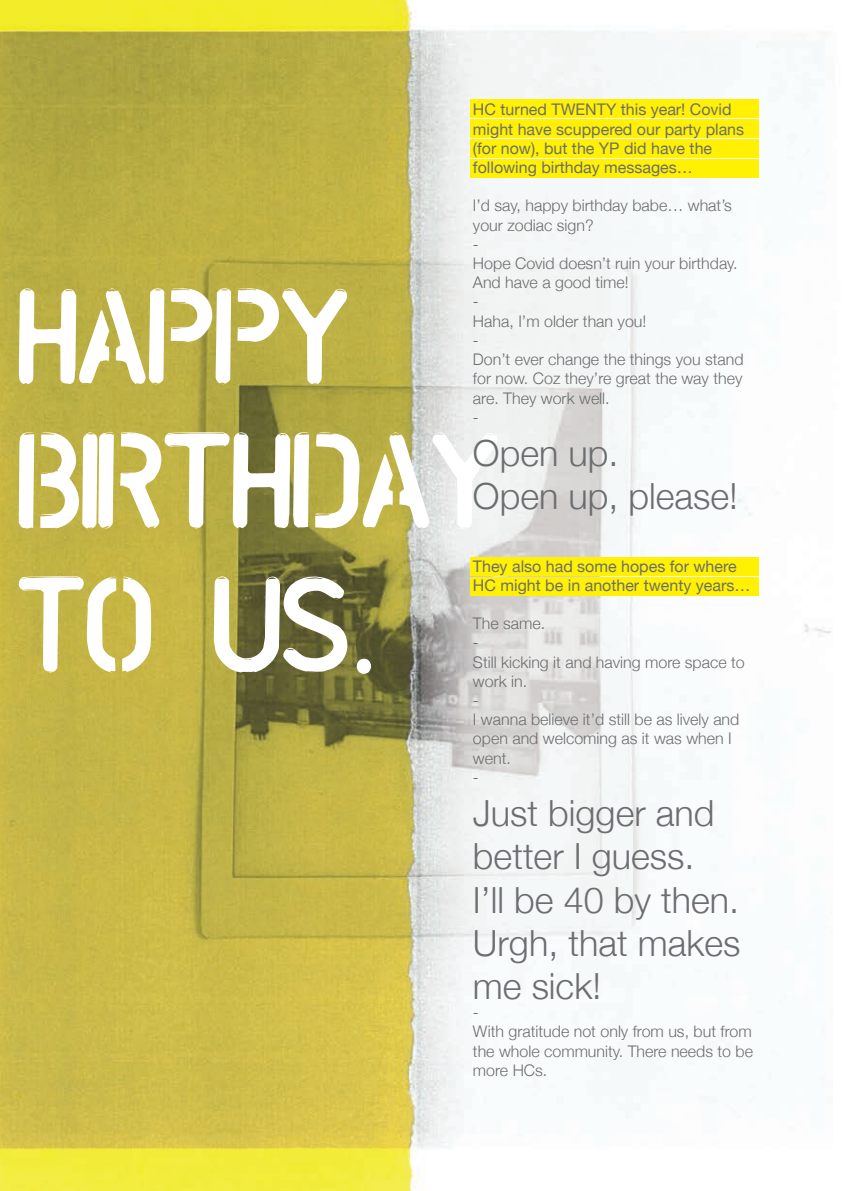
<style>
.page{position:relative;width:842px;height:1191px;background:#fff}
.page>*{position:absolute;margin:0;border:0;box-sizing:border-box;transform-origin:0 0}
.t1{font:120px/144px "UNCONFORMROUND";color:#fff}
.t2{font:300 36px/43.2px "Helvetica Neue";color:#6c6d70}
.t3{font:300 16px/19.2px "Helvetica Neue";color:#6c6d70}
.t4{font:16px/19.2px "Helvetica Neue";color:#6c6d70}
.s1{font-family:"Myriad Pro"}
</style>
<div class="page">
<img style="left:0;top:0;width:832px;height:1191px">
<div style="left:470px;top:100px;width:289px;height:18px;background:#fff101"></div>
<div style="left:470px;top:120px;width:289px;height:18px;background:#fff101"></div>
<div style="left:470px;top:140px;width:289px;height:18px;background:#fff101"></div>
<div style="left:470px;top:159px;width:289px;height:18px;background:#fff101"></div>
<div style="left:470px;top:558px;width:289px;height:18px;background:#fff101"></div>
<div style="left:470px;top:577px;width:289px;height:18px;background:#fff101"></div>
<p class="t4" style="left:473px;top:100px;width:273px">HC turned TWENTY this year! Covid might have scuppered our party plans (for now), but the YP did have the following birthday messages…</p>
<p class="t3" style="left:473px;top:196px;width:272px">I’d say, happy birthday babe… what’s your zodiac sign?<br>-<br>Hope Covid doesn’t ruin your birthday.<br>And have a good time!<br>-<br>Haha, I’m older than you!<br>-<br>Don’t ever change the things you stand for now. Coz they’re great the way they are. They work well.<br>-</p>
<h2 class="t2" style="left:473px;top:431px;width:266px">Open up.<br>Open up, please!</h2>
<h1 class="t1" style="left:19px;top:276px;width:483px">HAPPY<br>BIRTHDAY<br>To US<span class="s1">.</span></h1>
<p class="t4" style="left:473px;top:556px;width:279px">They also had some hopes for where<br>HC might be in another twenty years…</p>
<p class="t3" style="left:473px;top:613px;width:273px">The same.<br>-<br>Still kicking it and having more space to work in.<br>-<br>I wanna believe it’d still be as lively and open and welcoming as it was when I went.<br>-</p>
<h2 class="t2" style="left:473px;top:791px;width:269px">Just bigger and better I guess.<br>I’ll be 40 by then.<br>Urgh, that makes me sick!</h2>
<p class="t3" style="left:473px;top:1002px;width:282px">-<br>With gratitude not only from us, but from the whole community. There needs to be more HCs.</p>
</div>
